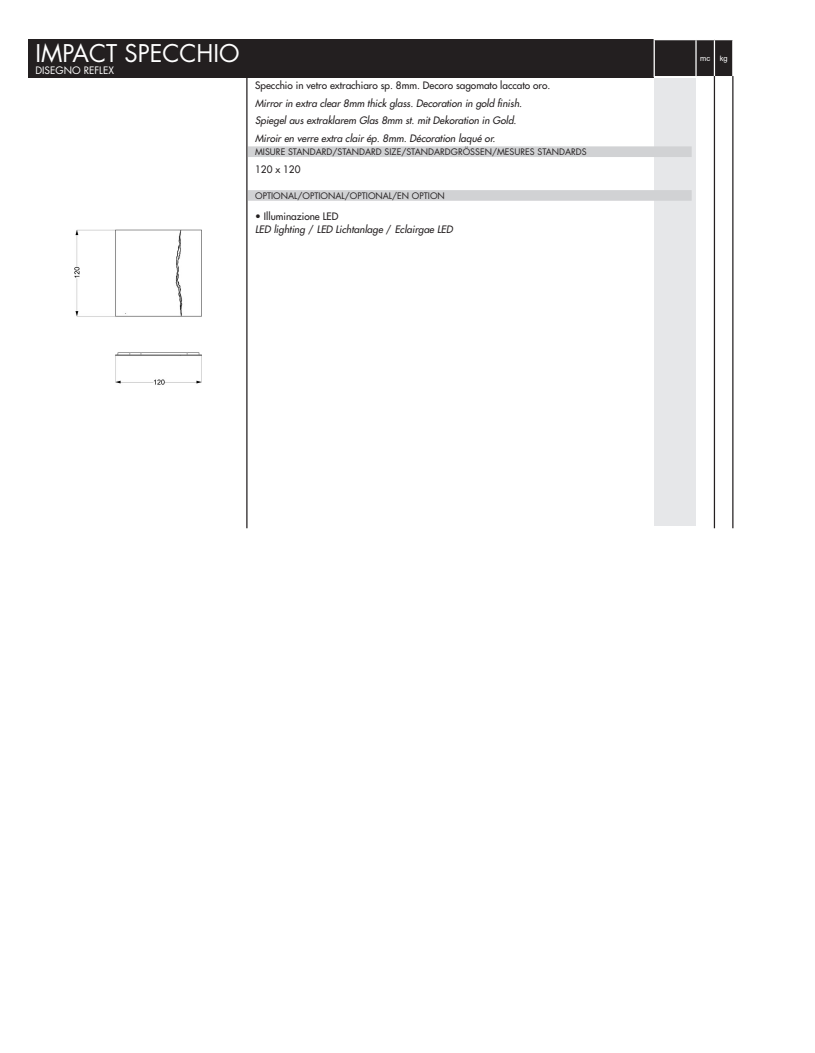
<style>
.page{position:relative;width:815px;height:1053px;background:#fff}
.page>*{position:absolute;margin:0;border:0;box-sizing:border-box;transform-origin:0 0}
.t1{font:23.75px "Futura Std";color:#fff}
.t2{font:italic 500 10px/17.5px "Futura Std";color:#231f20}
.t3{font:500 10px "Futura Std";color:#231f20}
.t4{font:10px "Futura Std";color:#fff}
.t5{font:8.75px "Futura Std";color:#231f20}
.t6{font:7.5px "Arial";color:#fff}
.s1{font-style:normal}
.s2{font-weight:400;font-style:normal}
</style>
<div class="page">
<div style="left:28px;top:39px;width:626px;height:38px;background:#231f20"></div>
<svg style="left:654px;top:39px;width:79px;height:38px;background:#3a3737"></svg>
<div style="left:654px;top:78px;width:42px;height:447px;background:#e6e7e9"></div>
<hr style="left:246px;top:76px;width:2px;height:452px;background:#231f20">
<hr style="left:714px;top:76px;width:1px;height:452px;background:#231f20">
<hr style="left:732px;top:76px;width:1px;height:452px;background:#231f20">
<img style="left:74px;top:229px;width:128px;height:156px">
<div style="left:248px;top:146px;width:444px;height:11px;background:#d1d2d4"></div>
<div style="left:248px;top:190px;width:444px;height:11px;background:#d1d2d4"></div>
<h1 class="t1" style="left:35px;top:38px;width:206px">IMPACT SPECCHIO</h1>
<p class="t4" style="left:35px;top:64px;width:80px">DISEGNO REFLEX</p>
<p class="t3" style="left:255px;top:79px;width:297px">Specchio in vetro extrachiaro sp. 8mm. Decoro sagomato laccato oro.</p>
<p class="t2" style="left:255px;top:94px;width:269px">Mirror in extra clear 8mm thick glass. Decoration in gold finish.<br>Spiegel aus extraklarem Glas 8mm st. mit Dekoration in Gold.<br>Miroir en verre extra clair ép. 8mm. Décoration laqué or.</p>
<p class="t5" style="left:255px;top:146px;width:333px">MISURE STANDARD/STANDARD SIZE/STANDARDGRÖSSEN/MESURES STANDARDS</p>
<p class="t3" style="left:255px;top:163px;width:47px">120 x 120</p>
<p class="t5" style="left:255px;top:190px;width:191px">OPTIONAL/OPTIONAL/OPTIONAL/EN OPTION</p>
<p class="t2" style="left:255px;top:209px;width:199px;line-height:13.5px"><span class="s1">• Illuminazione LED<br></span>LED lighting <span class="s2">/</span> LED Lichtanlage <span class="s2">/</span> Eclairgae LED</p>
<p class="t6" style="left:700px;top:53px;width:11px">mc</p>
<p class="t6" style="left:720px;top:53px;width:9px">kg</p>
</div>
